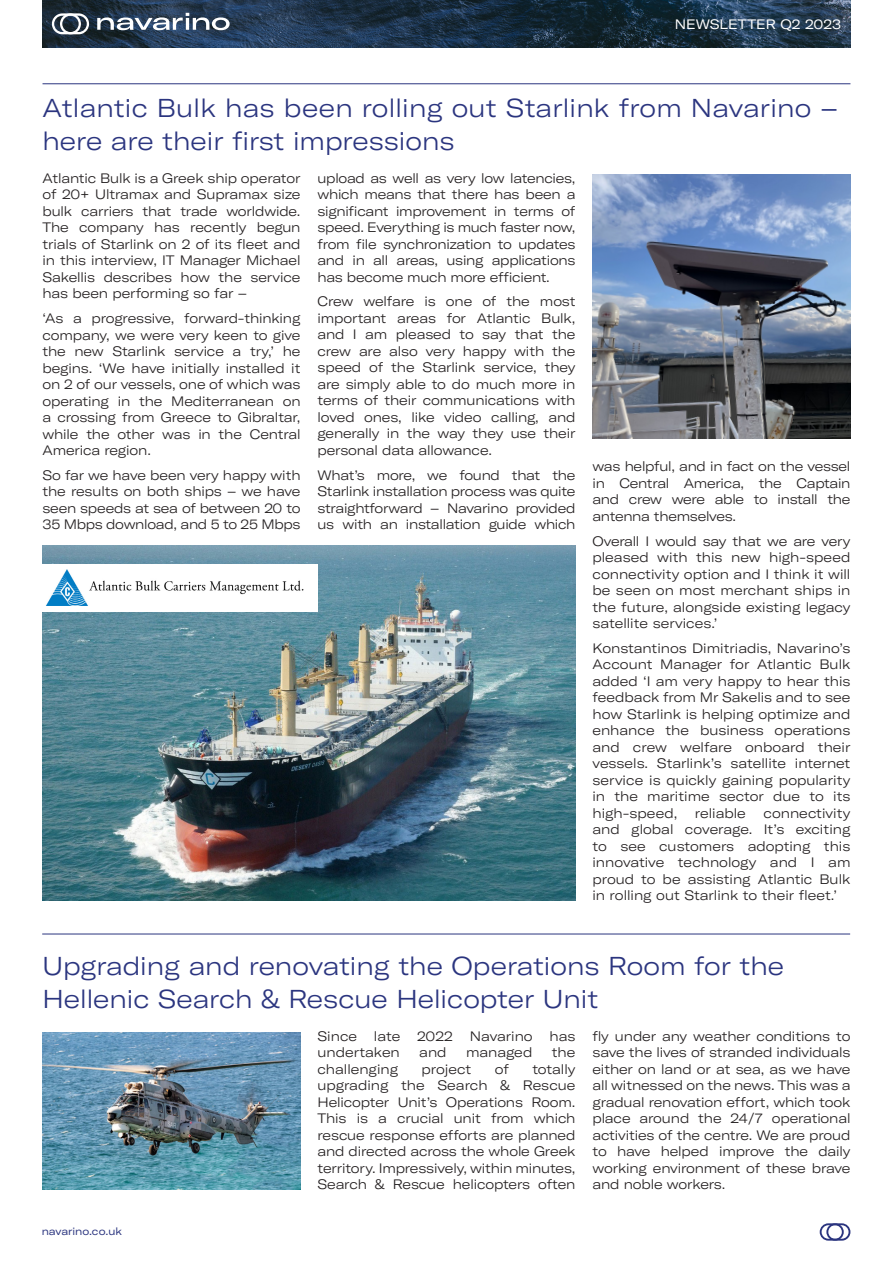
<style>
.page{position:relative;width:893px;height:1263px;background:#fff}
.page>*{position:absolute;margin:0;border:0;box-sizing:border-box;transform-origin:0 0}
.t1{font:300 expanded 25.5px/33px "GT America LG";color:#2b357f}
.t2{font:300 expanded 13.5px/16.5px "GT America LG";letter-spacing:-.01em;color:#231f20;text-align:justify}
.t3{font:expanded 13.5px "GT America LG";color:#fff}
.t4{font:expanded 10.5px "GT America LG";color:#2b357f}
</style>
<div class="page">
<img style="left:43px;top:0;width:807px;height:47px">
<svg style="left:52px;top:13px;width:37px;height:21px"></svg>
<svg style="left:97px;top:13px;width:133px;height:17px"></svg>
<svg style="left:820px;top:1223px;width:30px;height:17px"></svg>
<img style="left:43px;top:546px;width:532px;height:355px">
<img style="left:592px;top:175px;width:258px;height:264px">
<hr style="left:43px;top:83px;width:807px;height:1px;background:#2b357f">
<hr style="left:42px;top:934px;width:808px;height:1px;background:#2b357f">
<div style="left:42px;top:565px;width:275px;height:47px;background:#fff"></div>
<img style="left:46px;top:569px;width:257px;height:36px">
<img style="left:43px;top:1033px;width:257px;height:156px">
<p class="t3" style="left:675px;top:16px;width:168px">NEWSLETTER Q2 2023</p>
<h1 class="t1" style="left:43px;top:91px;width:797px">Atlantic Bulk has been rolling out Starlink from Navarino – here are their first impressions</h1>
<p class="t2" style="left:43px;top:170px;width:259px">Atlantic Bulk is a Greek ship operator of 20+ Ultramax and Supramax size bulk carriers that trade worldwide.<br>The company has recently begun trials of Starlink on 2 of its fleet and in this interview, IT Manager Michael Sakellis describes how the service has been performing so far –</p>
<p class="t2" style="left:43px;top:310px;width:259px">‘As a progressive, forward-thinking company, we were very keen to give the new Starlink service a try,’ he begins. ‘We have initially installed it on 2 of our vessels, one of which was operating in the Mediterranean on a crossing from Greece to Gibraltar, while the other was in the Central America region.</p>
<p class="t2" style="left:43px;top:467px;width:259px">So far we have been very happy with the results on both ships – we have seen speeds at sea of between 20 to 35 Mbps download, and 5 to 25 Mbps</p>
<p class="t2" style="left:317px;top:170px;width:259px">upload as well as very low latencies, which means that there has been a significant improvement in terms of speed. Everything is much faster now, from file synchronization to updates and in all areas, using applications has become much more efficient.</p>
<p class="t2" style="left:317px;top:293px;width:259px">Crew welfare is one of the most important areas for Atlantic Bulk, and I am pleased to say that the crew are also very happy with the speed of the Starlink service, they are simply able to do much more in terms of their communications with loved ones, like video calling, and generally in the way they use their personal data allowance.</p>
<p class="t2" style="left:317px;top:467px;width:259px">What’s more, we found that the Starlink installation process was quite straightforward – Navarino provided us with an installation guide which</p>
<p class="t2" style="left:592px;top:458px;width:259px">was helpful, and in fact on the vessel in Central America, the Captain and crew were able to install the antenna themselves.</p>
<p class="t2" style="left:592px;top:533px;width:259px">Overall I would say that we are very pleased with this new high-speed connectivity option and I think it will be seen on most merchant ships in the future, alongside existing legacy satellite services.’</p>
<p class="t2" style="left:592px;top:640px;width:259px">Konstantinos Dimitriadis, Navarino’s Account Manager for Atlantic Bulk added ‘I am very happy to hear this feedback from Mr Sakelis and to see how Starlink is helping optimize and enhance the business operations and crew welfare onboard their vessels. Starlink’s satellite internet service is quickly gaining popularity in the maritime sector due to its high-speed,</p>
<p class="t2" style="left:695px;top:805px;width:52px">reliable</p>
<p class="t2" style="left:592px;top:805px;width:259px;text-indent:171px">connectivity and global coverage. It’s exciting to see customers adopting this innovative technology and I am proud to be assisting Atlantic Bulk in rolling out Starlink to their fleet.’</p>
<h1 class="t1" style="left:43px;top:949px;width:743px">Upgrading and renovating the Operations Room for the<br>Hellenic Search &amp; Rescue Helicopter Unit</h1>
<p class="t2" style="left:317px;top:1028px;width:259px">Since late 2022 Navarino has undertaken</p>
<p class="t2" style="left:592px;top:1028px;width:259px">fly under any weather conditions to save the lives of stranded individuals either on land or at sea, as we have all witnessed on the news. This was a gradual renovation effort, which took place around the 24/7 operational activities of the centre. We are proud to have helped improve the daily working environment of these brave and noble workers.</p>
<p class="t2" style="left:419px;top:1044px;width:29px">and</p>
<p class="t2" style="left:466px;top:1044px;width:68px">managed</p>
<p class="t2" style="left:552px;top:1044px;width:25px">the</p>
<p class="t2" style="left:317px;top:1061px;width:82px">challenging</p>
<p class="t2" style="left:422px;top:1061px;width:51px">project</p>
<p class="t2" style="left:495px;top:1061px;width:16px">of</p>
<p class="t2" style="left:317px;top:1061px;width:259px;text-indent:215px">totally upgrading the Search &amp; Rescue Helicopter Unit’s Operations Room.<br>This is a crucial unit from which rescue response efforts are planned and directed across the whole Greek territory. Impressively, within minutes, Search &amp; Rescue helicopters often</p>
<p class="t4" style="left:42px;top:1225px;width:82px">navarino.co.uk</p>
</div>
